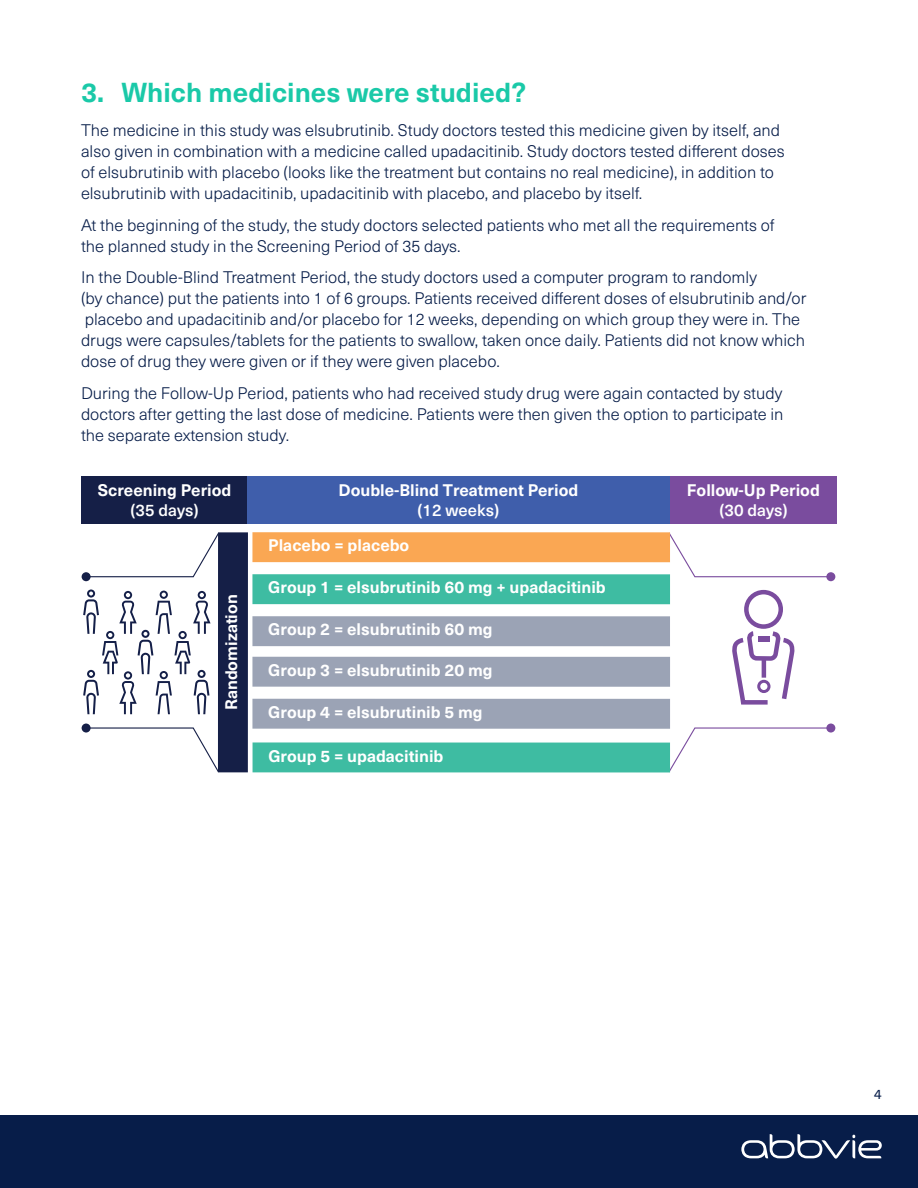
<style>
.page{position:relative;width:918px;height:1188px;background:#fff}
.page>*{position:absolute;margin:0;border:0;box-sizing:border-box;transform-origin:0 0}
.t1{font:700 27px "Neue Haas Unica Pro";color:#1ac9a8}
.t2{font:300 16.5px/21px "Neue Haas Unica Pro";color:#071d49}
.t3{font:700 16.5px "Neue Haas Unica Pro";color:#fff}
.t4{font:500 16.5px "Neue Haas Unica Pro";color:#fff}
.t5{font:13.5px "Neue Haas Unica Pro";color:#071d49}
</style>
<div class="page">
<div style="left:81px;top:476px;width:167px;height:48px;background:#151f47"></div>
<div style="left:670px;top:476px;width:167px;height:48px;background:#7a4c9e"></div>
<div style="left:248px;top:476px;width:422px;height:48px;background:#3f5eab"></div>
<div style="left:826px;top:724px;width:9px;height:9px;background:#7a4c9e;border-radius:50%"></div>
<div style="left:826px;top:572px;width:9px;height:9px;background:#7a4c9e;border-radius:50%"></div>
<div style="left:218px;top:532px;width:30px;height:240px;background:#151f47"></div>
<div style="left:252px;top:532px;width:418px;height:30px;background:#faa753"></div>
<div style="left:252px;top:574px;width:418px;height:30px;background:#3ebca2"></div>
<div style="left:252px;top:616px;width:418px;height:30px;background:#9ba3b5"></div>
<div style="left:252px;top:657px;width:418px;height:30px;background:#9ba3b5"></div>
<div style="left:252px;top:699px;width:418px;height:30px;background:#9ba3b5"></div>
<div style="left:253px;top:742px;width:417px;height:30px;background:#3ebca2"></div>
<svg style="left:83px;top:532px;width:137px;height:240px"></svg>
<svg style="left:668px;top:532px;width:165px;height:240px"></svg>
<div style="left:0;top:1115px;width:918px;height:73px;background:#071d49"></div>
<svg style="left:741px;top:1134px;width:141px;height:25px"></svg>
<h1 class="t1" style="left:81px;top:76px;width:447px">3. Which medicines were studied?</h1>
<p class="t2" style="left:81px;top:120px;width:705px">The medicine in this study was elsubrutinib. Study doctors tested this medicine given by itself, and also given in combination with a medicine called upadacitinib. Study doctors tested different doses of elsubrutinib with placebo (looks like the treatment but contains no real medicine), in addition to elsubrutinib with upadacitinib, upadacitinib with placebo, and placebo by itself.</p>
<p class="t2" style="left:81px;top:215px;width:695px">At the beginning of the study, the study doctors selected patients who met all the requirements of the planned study in the Screening Period of 35 days.</p>
<p class="t2" style="left:81px;top:267px;width:727px">In the Double-Blind Treatment Period, the study doctors used a computer program to randomly<br>(by chance) put the patients into 1 of 6 groups. Patients received different doses of elsubrutinib and/or placebo and upadacitinib and/or placebo for 12 weeks, depending on which group they were in. The drugs were capsules/tablets for the patients to swallow, taken once daily. Patients did not know which dose of drug they were given or if they were given placebo.</p>
<p class="t2" style="left:81px;top:383px;width:704px;text-align:justify">During the Follow-Up Period, patients who had received study drug were again contacted by study doctors after getting the last dose of medicine. Patients were then given the option to participate in the separate extension study.</p>
<p class="t3" style="left:98px;top:480px;width:135px">Screening Period</p>
<p class="t4" style="left:130px;top:500px;width:70px">(35 days)</p>
<p class="t3" style="left:221px;top:710px;width:118px;rotate:-90deg">Randomization</p>
<p class="t3" style="left:339px;top:480px;width:241px">Double-Blind Treatment Period</p>
<p class="t4" style="left:418px;top:500px;width:83px">(12 weeks)</p>
<p class="t3" style="left:268px;top:536px;width:143px">Placebo = placebo</p>
<p class="t3" style="left:268px;top:577px;width:339px">Group 1 = elsubrutinib 60 mg + upadacitinib</p>
<p class="t3" style="left:268px;top:619px;width:226px">Group 2 = elsubrutinib 60 mg</p>
<p class="t3" style="left:268px;top:660px;width:226px">Group 3 = elsubrutinib 20 mg</p>
<p class="t3" style="left:268px;top:702px;width:216px">Group 4 = elsubrutinib 5 mg</p>
<p class="t3" style="left:268px;top:746px;width:177px">Group 5 = upadacitinib</p>
<p class="t3" style="left:687px;top:480px;width:134px">Follow-Up Period</p>
<p class="t4" style="left:719px;top:500px;width:70px">(30 days)</p>
<p class="t5" style="left:874px;top:1086px;width:9px">4</p>
</div>
